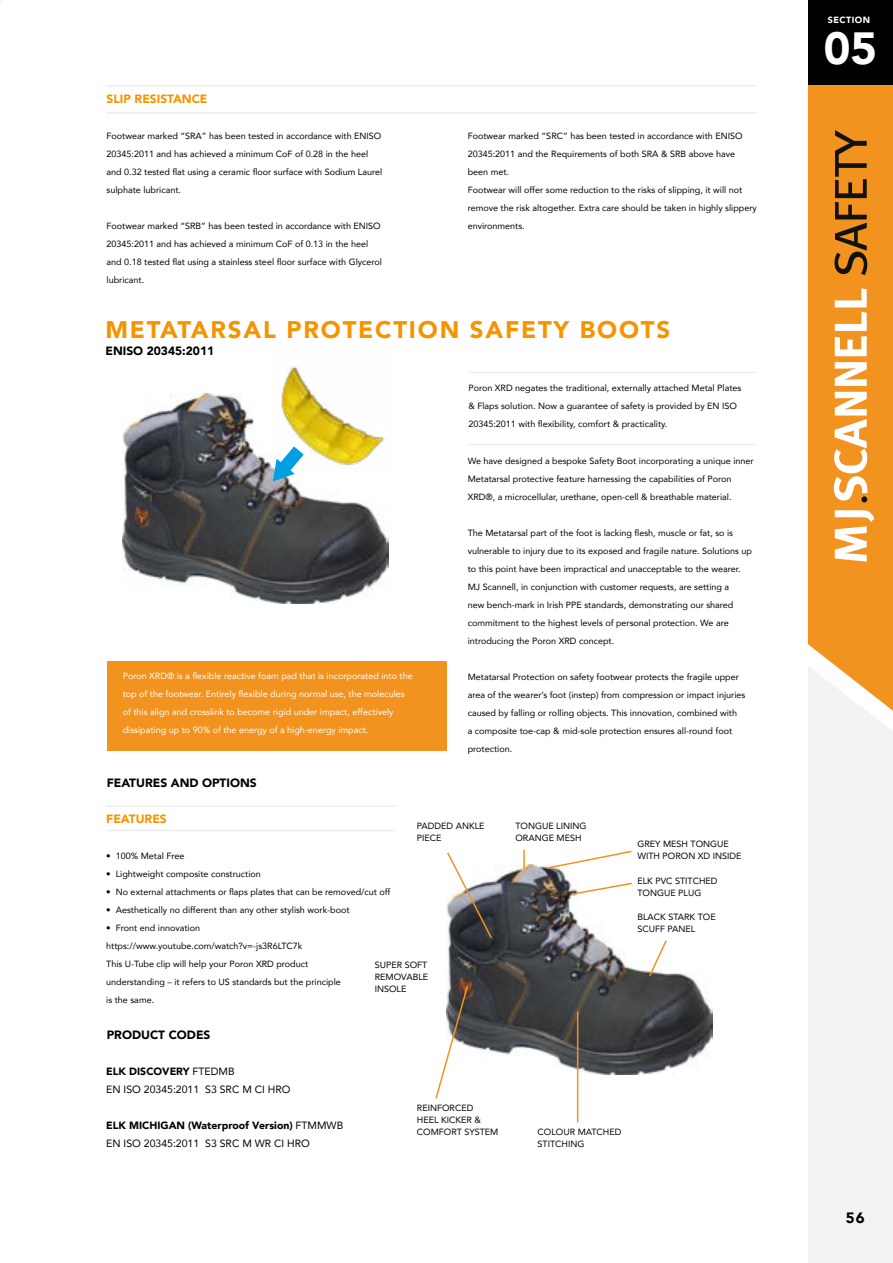
<style>
.page{position:relative;width:893px;height:1263px;background:#fff}
.page>*{position:absolute;margin:0;border:0;box-sizing:border-box;transform-origin:0 0}
.t1{font:900 45px "Avenir";color:#fff}
.t2{font:900 24px "Avenir";letter-spacing:.075em;color:#f49400}
.t3{font:900 15px "Avenir";color:#000}
.t4{font:900 12px "Avenir";color:#000}
.t5{font:900 12px "Avenir";color:#f49400}
.t6{font:10.5px/18px "Avenir";color:#000}
.t7{font:9px/18px "Avenir";color:#000}
.t8{font:9px/18px "Avenir";color:#fff}
.t9{font:900 9px "Avenir";letter-spacing:.05em;color:#fff}
.s1{font-weight:900}
</style>
<div class="page">
<div style="left:808px;top:85px;width:85px;height:581px;background:#f2931f"></div>
<div style="left:808px;top:0;width:85px;height:85px;background:#000"></div>
<div style="left:808px;top:666px;width:85px;height:597px;background:#f3f3f3"></div>
<svg style="left:834px;top:130px;width:33px;height:145px;background:#a56618"></svg>
<svg style="left:835px;top:362px;width:32px;height:24px"></svg>
<svg style="left:835px;top:288px;width:32px;height:68px"></svg>
<svg style="left:835px;top:510px;width:39px;height:52px"></svg>
<svg style="left:834px;top:392px;width:33px;height:110px"></svg>
<hr style="left:107px;top:112px;width:650px;height:2px;background:#ededed">
<hr style="left:107px;top:85px;width:650px;height:2px;background:#ededed">
<div style="left:107px;top:661px;width:339px;height:90px;background:#f2931f"></div>
<hr style="left:468px;top:444px;width:289px;height:1px;background:#ededed">
<hr style="left:468px;top:372px;width:289px;height:1px;background:#ededed">
<img style="left:123px;top:394px;width:266px;height:210px">
<svg style="left:273px;top:446px;width:31px;height:35px"></svg>
<img style="left:274px;top:366px;width:115px;height:105px">
<hr style="left:106px;top:830px;width:289px;height:1px;background:#ededed">
<hr style="left:106px;top:805px;width:289px;height:2px;background:#ededed">
<img style="left:447px;top:864px;width:265px;height:210px">
<svg style="left:446px;top:852px;width:47px;height:88px"></svg>
<svg style="left:523px;top:850px;width:2px;height:19px"></svg>
<svg style="left:545px;top:850px;width:88px;height:20px"></svg>
<svg style="left:569px;top:882px;width:65px;height:14px"></svg>
<svg style="left:435px;top:984px;width:34px;height:115px"></svg>
<hr style="left:577px;top:1011px;width:1px;height:111px;background:#f2931f">
<svg style="left:648px;top:939px;width:20px;height:39px"></svg>
<h3 class="t5" style="left:107px;top:91px;width:102px">SLIP RESISTANCE</h3>
<p class="t7" style="left:107px;top:128px;width:277px">Footwear marked “SRA” has been tested in accordance with ENISO 20345:2011 and has achieved a minimum CoF of 0.28 in the heel and 0.32 tested flat using a ceramic floor surface with Sodium Laurel sulphate lubricant.</p>
<p class="t7" style="left:107px;top:218px;width:277px">Footwear marked “SRB” has been tested in accordance with ENISO 20345:2011 and has achieved a minimum CoF of 0.13 in the heel and 0.18 tested flat using a stainless steel floor surface with Glycerol lubricant.</p>
<p class="t7" style="left:468px;top:127px;width:291px">Footwear marked “SRC” has been tested in accordance with ENISO 20345:2011 and the Requirements of both SRA &amp; SRB above have been met.<br>Footwear will offer some reduction to the risks of slipping, it will not remove the risk altogether. Extra care should be taken in highly slippery environments.</p>
<h2 class="t2" style="left:105px;top:314px;width:566px">METATARSAL PROTECTION SAFETY BOOTS</h2>
<h3 class="t4" style="left:105px;top:343px;width:110px">ENISO 20345:2011</h3>
<p class="t8" style="left:123px;top:667px;width:292px">Poron XRD® is a flexible reactive foam pad that is incorporated into the top of the footwear. Entirely flexible during normal use, the molecules of this align and crosslink to become rigid under impact, effectively dissipating up to 90% of the energy of a high-energy impact.</p>
<p class="t7" style="left:468px;top:379px;width:275px">Poron XRD negates the traditional, externally attached Metal Plates &amp; Flaps solution. Now a guarantee of safety is provided by EN ISO<br>20345:2011 with flexibility, comfort &amp; practicality.</p>
<p class="t7" style="left:468px;top:452px;width:287px">We have designed a bespoke Safety Boot incorporating a unique inner<br>Metatarsal protective feature harnessing the capabilities of Poron<br>XRD®, a microcellular, urethane, open-cell &amp; breathable material.</p>
<p class="t7" style="left:468px;top:524px;width:286px">The Metatarsal part of the foot is lacking flesh, muscle or fat, so is vulnerable to injury due to its exposed and fragile nature. Solutions up to this point have been impractical and unacceptable to the wearer.<br>MJ Scannell, in conjunction with customer requests, are setting a<br>new bench-mark in Irish PPE standards, demonstrating our shared commitment to the highest levels of personal protection. We are introducing the Poron XRD concept.</p>
<p class="t7" style="left:468px;top:668px;width:279px">Metatarsal Protection on safety footwear protects the fragile upper area of the wearer’s foot (instep) from compression or impact injuries caused by falling or rolling objects. This innovation, combined with<br>a composite toe-cap &amp; mid-sole protection ensures all-round foot protection.</p>
<h3 class="t4" style="left:107px;top:775px;width:151px">FEATURES AND OPTIONS</h3>
<h3 class="t5" style="left:106px;top:811px;width:62px">FEATURES</h3>
<p class="t7" style="left:106px;top:847px;width:80px">• 100% Metal Free</p>
<p class="t7" style="left:106px;top:865px;width:156px">• Lightweight composite construction</p>
<p class="t7" style="left:106px;top:883px;width:286px">• No external attachments or flaps plates that can be removed/cut off</p>
<p class="t7" style="left:106px;top:901px;width:245px">• Aesthetically no different than any other stylish work-boot</p>
<p class="t7" style="left:106px;top:919px;width:236px">• Front end innovation https://www.youtube.com/watch?v=-js3R6LTC7k<br>This U-Tube clip will help your Poron XRD product understanding – it refers to US standards but the principle is the same.</p>
<p class="t7" style="left:417px;top:820px;width:69px;line-height:12px">PADDED ANKLE<br>PIECE</p>
<p class="t7" style="left:375px;top:959px;width:55px;line-height:12px;text-align:justify">SUPER SOFT REMOVABLE INSOLE</p>
<h3 class="t4" style="left:107px;top:1027px;width:105px">PRODUCT CODES</h3>
<p class="t6" style="left:106px;top:1063px;width:186px"><span class="s1">ELK DISCOVERY</span> FTEDMB<br>EN ISO 20345:2011 S3 SRC M CI HRO</p>
<p class="t6" style="left:106px;top:1117px;width:238px"><span class="s1">ELK MICHIGAN (Waterproof Version)</span> FTMMWB<br>EN ISO 20345:2011 S3 SRC M WR CI HRO</p>
<p class="t7" style="left:417px;top:1102px;width:83px;line-height:12px">REINFORCED<br>HEEL KICKER &amp;<br>COMFORT SYSTEM</p>
<p class="t7" style="left:515px;top:820px;width:73px;line-height:12px">TONGUE LINING<br>ORANGE MESH</p>
<p class="t7" style="left:637px;top:838px;width:106px;line-height:12px">GREY MESH TONGUE<br>WITH PORON XD INSIDE</p>
<p class="t7" style="left:637px;top:875px;width:82px;line-height:12px">ELK PVC STITCHED<br>TONGUE PLUG</p>
<p class="t7" style="left:637px;top:911px;width:80px;line-height:12px">BLACK STARK TOE<br>SCUFF PANEL</p>
<p class="t7" style="left:538px;top:1126px;width:85px;line-height:12px">COLOUR MATCHED<br>STITCHING</p>
<p class="t9" style="left:828px;top:14px;width:44px">SECTION</p>
<h1 class="t1" style="left:824px;top:19px;width:55px">05</h1>
<h3 class="t3" style="left:846px;top:1208px;width:20px">56</h3>
</div>
